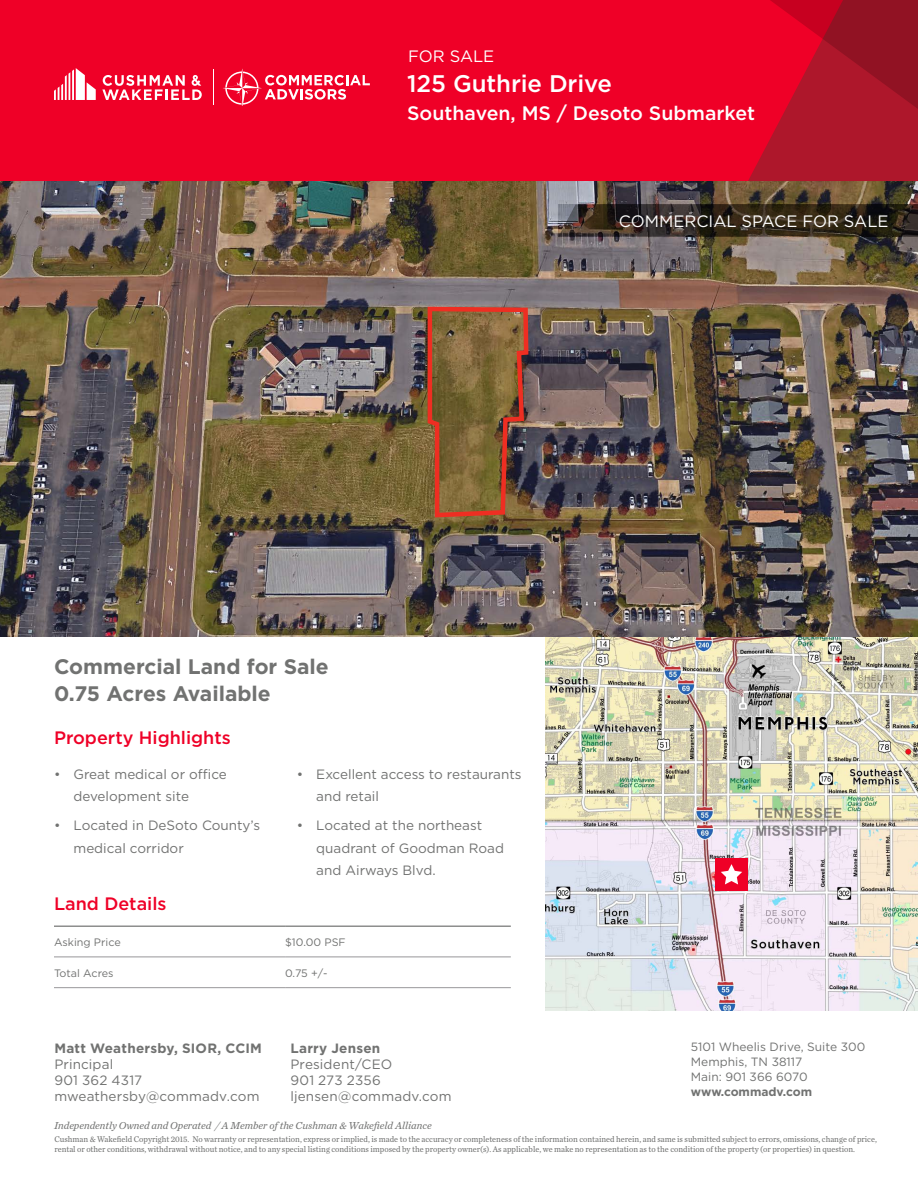
<style>
.page{position:relative;width:918px;height:1188px;background:#fff}
.page>*{position:absolute;margin:0;border:0;box-sizing:border-box;transform-origin:0 0}
.t1{font:500 24px "Gotham";letter-spacing:-.005em;color:#fff}
.Subheading_-_gray{font:700 21px "Gotham";color:#717271}
.t2{font:500 19.5px "Gotham";color:#fff}
.Section_Head_-_red{font:500 18px "Gotham";color:#ef0027}
.Banner_Callout_Text{font:16.5px "Gotham";color:#fff}
.t3{font:13.5px/22.5px "Gotham";color:#717271}
.t4{font:700 13.5px "Gotham";letter-spacing:.015em;color:#717271}
.t5{font:12px/15px "Gotham";color:#717271}
.t6{font:700 12px "Gotham";color:#717271}
.Body_Text{font:10.8px "Gotham";color:#717271}
.t7{font:italic 10.5px "Chronicle Text G2";color:#717271}
.t8{font:8.7px/10.4px "Chronicle Text G2";color:#717271;scale:.95 1}
</style>
<div class="page">
<img style="left:0;top:181px;width:918px;height:455px">
<svg style="left:559px;top:204px;width:359px;height:32px"></svg>
<hr style="left:54px;top:926px;width:231px;height:1px;background:#717271">
<hr style="left:285px;top:926px;width:226px;height:1px;background:#717271">
<hr style="left:54px;top:956px;width:231px;height:1px;background:#a9a8aa">
<hr style="left:285px;top:956px;width:226px;height:1px;background:#a9a8aa">
<hr style="left:54px;top:987px;width:231px;height:1px;background:#a9a8aa">
<hr style="left:285px;top:987px;width:226px;height:1px;background:#a9a8aa">
<img style="left:545px;top:637px;width:373px;height:374px">
<img style="left:425px;top:304px;width:106px;height:216px">
<div style="left:715px;top:858px;width:33px;height:32px;background:#ef0027"></div>
<svg style="left:721px;top:864px;width:21px;height:20px"></svg>
<div style="left:0;top:0;width:918px;height:181px;background:#ef0027"></div>
<svg style="left:748px;top:0;width:170px;height:181px"></svg>
<hr style="left:213px;top:69px;width:1px;height:35px;background:#fff">
<svg style="left:54px;top:68px;width:42px;height:32px"></svg>
<svg style="left:102px;top:75px;width:100px;height:25px"></svg>
<svg style="left:223px;top:69px;width:147px;height:36px"></svg>
<h3 class="Banner_Callout_Text" style="left:408px;top:45px;width:88px">FOR SALE</h3>
<h1 class="t1" style="left:407px;top:68px;width:206px">125 Guthrie Drive</h1>
<h3 class="t2" style="left:407px;top:100px;width:350px">Southaven, MS / Desoto Submarket</h3>
<p class="Banner_Callout_Text" style="left:619px;top:210px;width:271px">COMMERCIAL SPACE FOR SALE</p>
<p class="Subheading_-_gray" style="left:54px;top:653px;width:276px">Commercial Land for Sale</p>
<p class="Subheading_-_gray" style="left:54px;top:680px;width:218px">0.75 Acres Available</p>
<p class="Section_Head_-_red" style="left:54px;top:726px;width:178px">Property Highlights</p>
<p class="t3" style="left:74px;top:762px;width:155px;text-indent:-20px">• Great medical or office development site</p>
<p class="t3" style="left:74px;top:814px;width:188px;text-indent:-20px">• Located in DeSoto County’s medical corridor</p>
<p class="t3" style="left:316px;top:762px;width:207px;text-indent:-20px">• Excellent access to restaurants and retail</p>
<p class="t3" style="left:316px;top:814px;width:189px;text-indent:-20px">• Located at the northeast quadrant of Goodman Road and Airways Blvd.</p>
<p class="Section_Head_-_red" style="left:54px;top:892px;width:114px">Land Details</p>
<p class="Body_Text" style="left:54px;top:935px;width:68px">Asking Price</p>
<p class="Body_Text" style="left:285px;top:935px;width:62px">$10.00 PSF</p>
<p class="Body_Text" style="left:54px;top:966px;width:61px">Total Acres</p>
<p class="Body_Text" style="left:285px;top:966px;width:44px">0.75 +/-</p>
<h3 class="t4" style="left:54px;top:1039px;width:209px">Matt Weathersby, SIOR, CCIM</h3>
<h3 class="t3" style="left:54px;top:1056px;width:207px;line-height:16.2px">Principal<br>901 362 4317 mweathersby@commadv.com</h3>
<h3 class="t4" style="left:290px;top:1039px;width:91px">Larry Jensen</h3>
<h3 class="t3" style="left:290px;top:1056px;width:163px;line-height:16.2px">President/CEO<br>901 273 2356 ljensen@commadv.com</h3>
<p class="t7" style="left:54px;top:1117px;width:379px">Independently Owned and Operated / A Member of the Cushman &amp; Wakefield Alliance</p>
<h3 class="t5" style="left:691px;top:1039px;width:176px">5101 Wheelis Drive, Suite 300<br>Memphis, TN 38117<br>Main: 901 366 6070</h3>
<h3 class="t6" style="left:691px;top:1084px;width:123px">www.commadv.com</h3>
<p class="t8" style="left:54px;top:1133px;width:867px">Cushman &amp; Wakefield Copyright 2015. No warranty or representation, express or implied, is made to the accuracy or completeness of the information contained herein, and same is submitted subject to errors, omissions, change of price, rental or other conditions, withdrawal without notice, and to any special listing conditions imposed by the property owner(s). As applicable, we make no representation as to the condition of the property (or properties) in question.</p>
</div>
